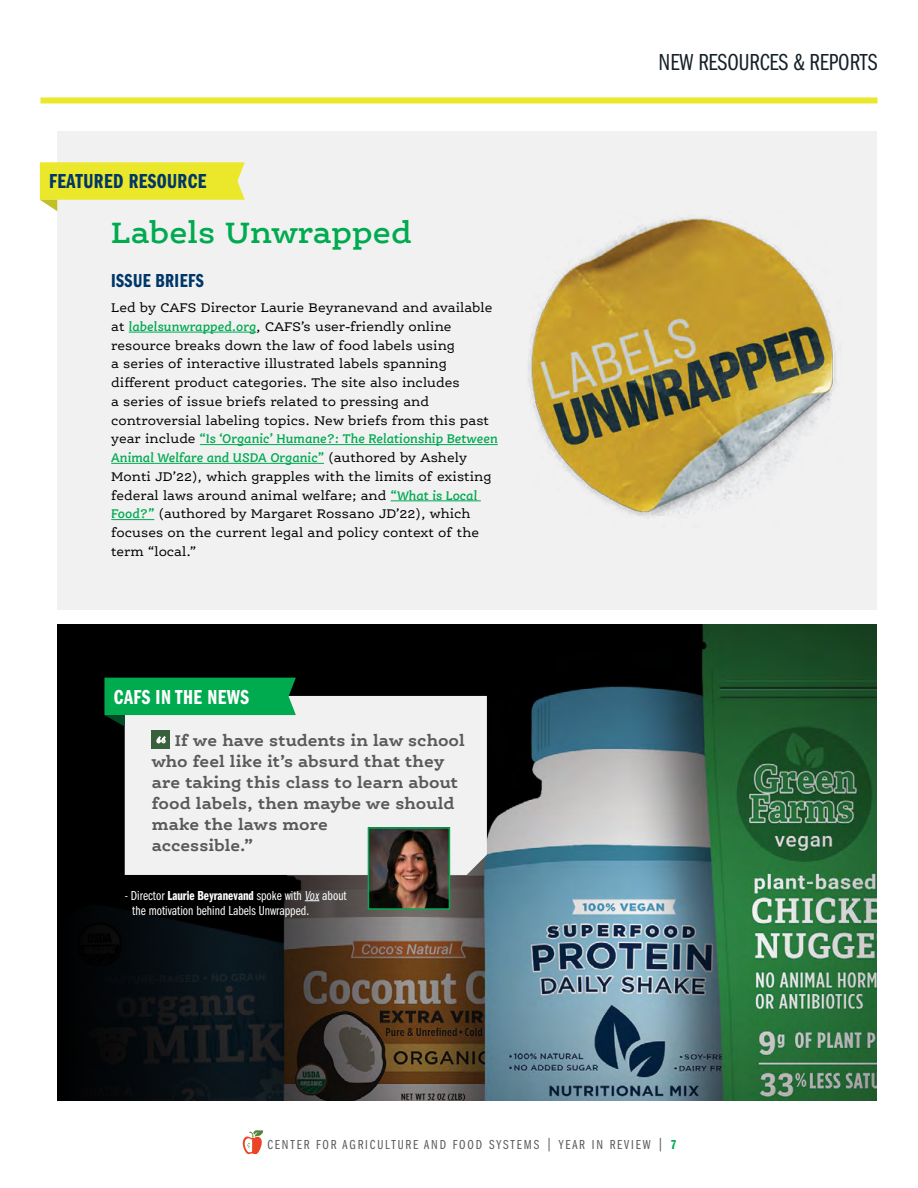
<style>
.page{position:relative;width:918px;height:1188px;background:#fff}
.page>*{position:absolute;margin:0;border:0;box-sizing:border-box;transform-origin:0 0}
.t1{font:600 31.5px "Ernestine Pro";color:#00aa4f}
.h1_-_secondary{font:24px "Franklin Gothic LT Pro Bk Cm";color:#152128}
.banner_titles{font:21px "Franklin Gothic LT Pro Dm Cm";letter-spacing:.02em;color:#003768}
.banner_titles-2{font:21px "Franklin Gothic LT Pro Dm Cm";letter-spacing:.02em;color:#fff}
.t2{font:19.5px "Franklin Gothic LT Pro Dm Cm";letter-spacing:.02em;color:#003768}
.Gray_Call-Out_Box{font:700 16.5px/21px "Ernestine Pro";letter-spacing:.005em;color:#58595b}
.t3{font:13.5px/18.8px "Ernestine Pro";color:#000}
.Citation{font:13.5px/15px "Franklin Gothic LT Pro Bk Cm";color:#fff}
.t4{font:13.5px "Franklin Gothic LT Pro Bk Cm";letter-spacing:.14em;color:#58595b}
.s1{font-weight:600;font-style:italic;color:#00aa4f}
.s2{font-family:"Franklin Gothic LT Pro Dm Cm"}
.s3{font-family:"Franklin Gothic LT Pro Bk Cm It"}
.s4{font-family:"Franklin Gothic LT Pro Dm Cm";color:#00aa4f}
</style>
<div class="page">
<img style="left:401px;top:625px;width:476px;height:475px">
<svg style="left:57px;top:625px;width:344px;height:475px;background:#141413"></svg>
<div style="left:57px;top:131px;width:820px;height:479px;background:#f1f1f2"></div>
<hr style="left:129px;top:332px;width:127px;height:1px;background:#00aa4f">
<hr style="left:200px;top:444px;width:298px;height:1px;background:#00aa4f">
<hr style="left:111px;top:463px;width:213px;height:1px;background:#00aa4f">
<hr style="left:391px;top:500px;width:90px;height:1px;background:#00aa4f">
<hr style="left:111px;top:519px;width:43px;height:1px;background:#00aa4f">
<svg style="left:40px;top:162px;width:205px;height:49px"></svg>
<div style="left:125px;top:696px;width:362px;height:179px;background:#f1f1f2"></div>
<svg style="left:305px;top:900px;width:14px;height:1px"></svg>
<div style="left:152px;top:731px;width:18px;height:18px;background:#39603d"></div>
<svg style="left:156px;top:736px;width:10px;height:8px"></svg>
<svg style="left:104px;top:678px;width:192px;height:49px"></svg>
<img style="left:371px;top:830px;width:76px;height:77px">
<div style="left:368px;top:827px;width:82px;height:83px;border:2px solid #00aa4f"></div>
<img style="left:528px;top:217px;width:308px;height:299px">
<div style="left:40px;top:97px;width:838px;height:6px;background:#ebe72a"></div>
<svg style="left:242px;top:1130px;width:22px;height:25px"></svg>
<p class="banner_titles" style="left:49px;top:170px;width:159px">FEATURED RESOURCE</p>
<p class="t1" style="left:111px;top:213px;width:302px">Labels Unwrapped</p>
<p class="t2" style="left:111px;top:270px;width:94px">ISSUE BRIEFS</p>
<p class="t3" style="left:111px;top:298px;width:388px">Led by CAFS Director Laurie Beyranevand and available at <span class="s1">labelsunwrapped.org</span>, CAFS’s user-friendly online resource breaks down the law of food labels using<br>a series of interactive illustrated labels spanning different product categories. The site also includes<br>a series of issue briefs related to pressing and controversial labeling topics. New briefs from this past year include <span class="s1">“Is ‘Organic’ Humane?: The Relationship Between Animal Welfare and USDA Organic”</span> (authored by Ashely Monti JD’22), which grapples with the limits of existing federal laws around animal welfare; and <span class="s1">“What is Local Food?”</span> (authored by Margaret Rossano JD’22), which focuses on the current legal and policy context of the term “local.”</p>
<p class="banner_titles-2" style="left:114px;top:685px;width:137px">CAFS IN THE NEWS</p>
<p class="Gray_Call-Out_Box" style="left:152px;top:729px;width:315px;text-indent:23px">If we have students in law school who feel like it’s absurd that they are taking this class to learn about food labels, then maybe we should make the laws more<br>accessible.”</p>
<p class="Citation" style="left:132px;top:888px;width:216px;text-indent:-7px">- Director <span class="s2">Laurie Beyranevand</span> spoke with <span class="s3">Vox</span> about the motivation behind Labels Unwrapped.</p>
<p class="h1_-_secondary" style="left:659px;top:49px;width:220px">NEW RESOURCES &amp; REPORTS</p>
<p class="t4" style="left:268px;top:1138px;width:410px">CENTER FOR AGRICULTURE AND FOOD SYSTEMS | YEAR IN REVIEW | <span class="s4">7</span></p>
</div>
